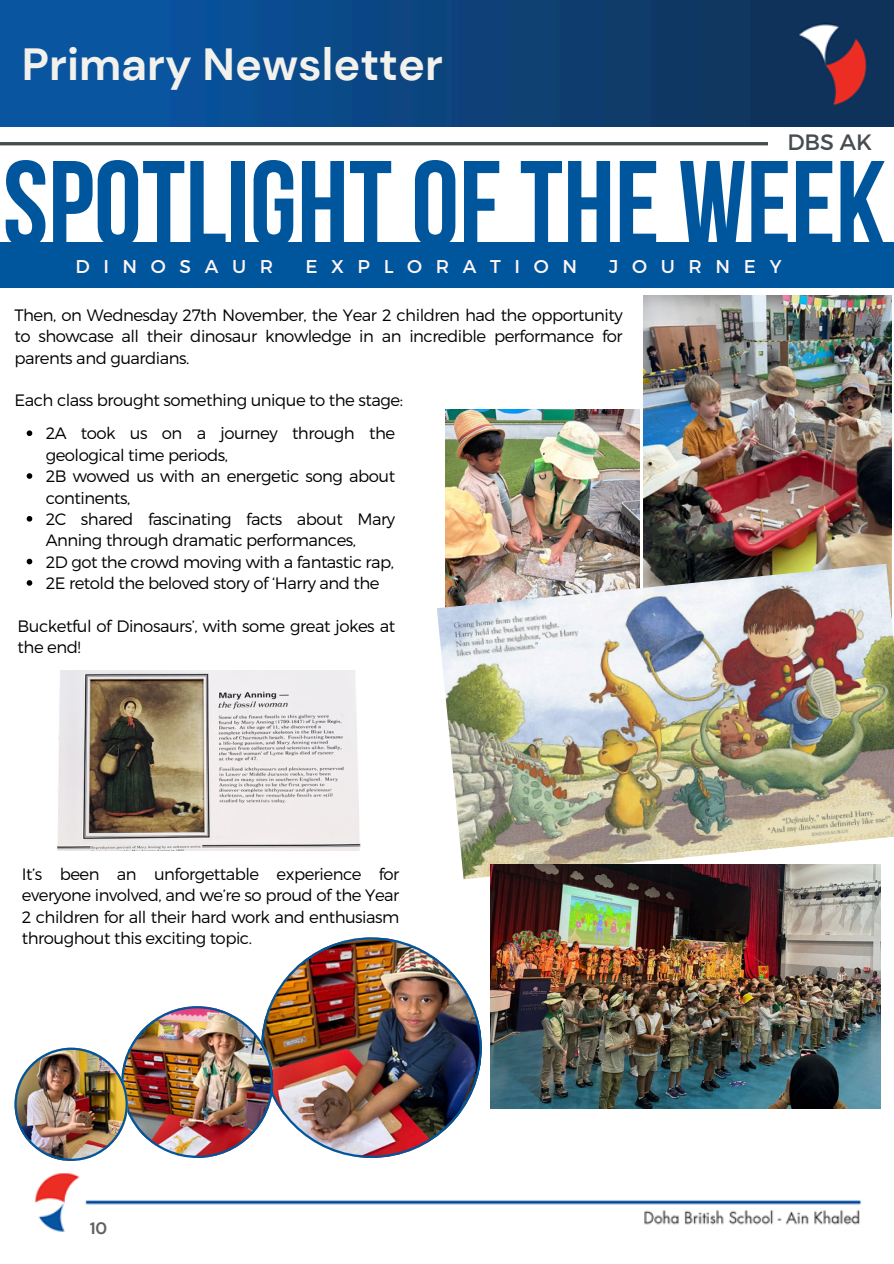
<style>
.page{position:relative;width:894px;height:1264px;background:#fff}
.page>*{position:absolute;margin:0;border:0;box-sizing:border-box;transform-origin:0 0}
.t1{font:121.05px "Bebas Neue Cyrillic";color:#00569d}
.t2{font:700 45px "DM Sans";color:#f2f1eb}
.t3{font:22.2px "Montserrat";color:#464d50}
.t4{font:18.45px "Montserrat";letter-spacing:.735em;color:#fff5f5}
.t5{font:300 16.5px/21.3px "Montserrat";letter-spacing:-.03em;color:#000}
.t6{font:700 16.5px "DM Sans";color:#616161}
</style>
<div class="page">
<img style="left:0;top:0;width:893px;height:126px">
<img style="left:35px;top:1173px;width:826px;height:59px">
<hr style="left:0;top:142px;width:767px;height:3px;background:#454d50">
<div style="left:0;top:242px;width:893px;height:46px;background:#00569d"></div>
<img style="left:643px;top:296px;width:248px;height:268px">
<img style="left:445px;top:410px;width:194px;height:154px">
<img style="left:437px;top:564px;width:456px;height:315px">
<img style="left:269px;top:937px;width:212px;height:220px">
<img style="left:15px;top:1006px;width:258px;height:154px">
<img style="left:57px;top:670px;width:304px;height:180px">
<img style="left:490px;top:864px;width:390px;height:244px">
<svg style="left:27px;top:430px;width:5px;height:6px"></svg>
<svg style="left:27px;top:473px;width:5px;height:6px"></svg>
<svg style="left:27px;top:516px;width:5px;height:5px"></svg>
<svg style="left:27px;top:558px;width:5px;height:6px"></svg>
<svg style="left:27px;top:580px;width:5px;height:5px"></svg>
<p class="t2" style="left:22px;top:35px;width:422px">Primary Newsletter</p>
<p class="t3" style="left:787px;top:128px;width:86px">DBS AK</p>
<p class="t1" style="left:3px;top:155px;width:884px">SPOTLIGHTOFTHE WEEK</p>
<p class="t4" style="left:75px;top:255px;width:199px">DINOSAUR</p>
<p class="t4" style="left:305px;top:255px;width:273px">EXPLORATION</p>
<p class="t4" style="left:609px;top:255px;width:174px">JOURNEY</p>
<p class="t5" style="left:15px;top:303px;width:609px;text-align:justify">Then, on Wednesday 27th November, the Year 2 children had the opportunity to showcase all their dinosaur knowledge in an incredible performance for parents and guardians.</p>
<p class="t5" style="left:15px;top:389px;width:390px">Each class brought something unique to the stage:</p>
<p class="t5" style="left:46px;top:422px;width:351px">2A took us on a journey through the geological time periods,</p>
<p class="t5" style="left:46px;top:465px;width:351px">2B wowed us with an energetic song about continents,</p>
<p class="t5" style="left:46px;top:507px;width:351px">2C shared fascinating facts about Mary<br>Anning through dramatic performances,</p>
<p class="t5" style="left:46px;top:550px;width:350px">2D got the crowd moving with a fantastic rap,</p>
<p class="t5" style="left:46px;top:571px;width:335px">2E retold the beloved story of ‘Harry and the</p>
<p class="t5" style="left:18px;top:614px;width:379px">Bucketful of Dinosaurs’, with some great jokes at the end!</p>
<p class="t5" style="left:22px;top:862px;width:379px;text-align:justify">It’s been an unforgettable experience for everyone involved, and we’re so proud of the Year 2 children for all their hard work and enthusiasm throughout this exciting topic.</p>
<p class="t6" style="left:90px;top:1217px;width:19px">10</p>
</div>
